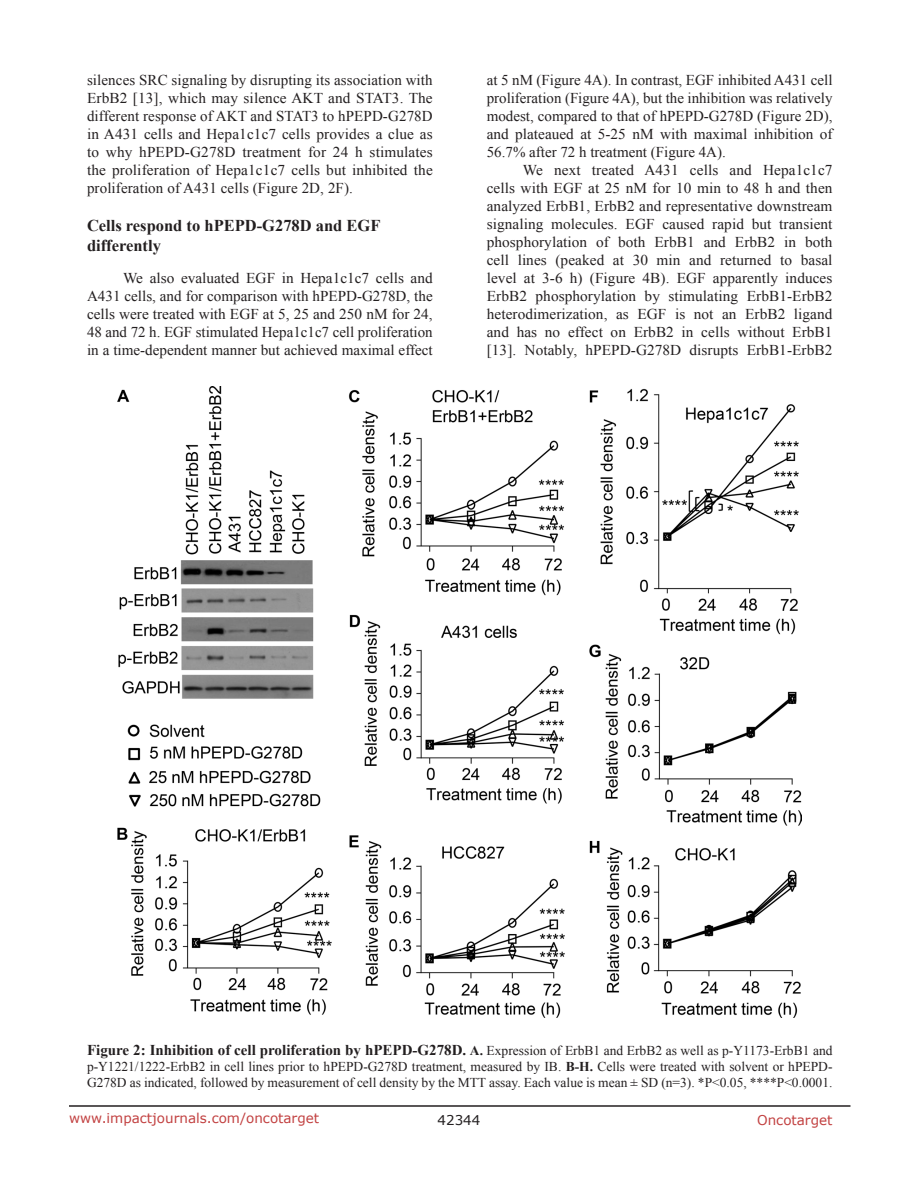
<style>
.page{position:relative;width:918px;height:1188px;background:#fff}
.page>*{position:absolute;margin:0;border:0;box-sizing:border-box;transform-origin:0 0}
.t1{font:700 16.5px/19.8px "Times New Roman";color:#231f20}
.t2{font:15px/18px "Times New Roman";letter-spacing:.005em;color:#231f20;text-align:justify}
.t3{font:700 15px "Times New Roman";color:#231f20}
.t4{font:13.5px/16.2px "Times New Roman";color:#231f20}
.t5{font:13.5px "Verdana";color:#c24141}
.t6{font:13.5px "Verdana";color:#231f20}
.s1{font-size:13.5px}
.s2{font-weight:400;font-size:13.5px}
.s3{font-weight:700}
</style>
<div class="page">
<hr style="left:69px;top:1105px;width:781px;height:2px;background:#231f20">
<img style="left:118px;top:386px;width:684px;height:631px">
<p class="t2" style="left:87px;top:71px;width:347px">silences SRC signaling by disrupting its association with ErbB2 [13], which may silence AKT and STAT3. The different response of AKT and STAT3 to hPEPD-G278D in A431 cells and Hepa1c1c7 cells provides a clue as to why hPEPD-G278D treatment for 24 h stimulates the proliferation of Hepa1c1c7 cells but inhibited the proliferation of A431 cells (Figure 2D, 2F).</p>
<p class="t1" style="left:87px;top:215px;width:295px">Cells respond to hPEPD-G278D and EGF differently</p>
<p class="t2" style="left:87px;top:268px;width:347px;text-indent:36px">We also evaluated EGF in Hepa1c1c7 cells and A431 cells, and for comparison with hPEPD-G278D, the cells were treated with EGF at 5, 25 and 250 nM for 24, 48 and 72 h. EGF stimulated Hepa1c1c7 cell proliferation in a time-dependent manner but achieved maximal effect</p>
<p class="t2" style="left:487px;top:71px;width:347px">at 5 nM (Figure 4A). In contrast, EGF inhibited A431 cell proliferation (Figure 4A), but the inhibition was relatively modest, compared to that of hPEPD-G278D (Figure 2D), and plateaued at 5-25 nM with maximal inhibition of 56.7% after 72 h treatment (Figure 4A).</p>
<p class="t2" style="left:487px;top:161px;width:347px;text-indent:36px">We next treated A431 cells and Hepa1c1c7 cells with EGF at 25 nM for 10 min to 48 h and then analyzed ErbB1, ErbB2 and representative downstream signaling molecules. EGF caused rapid but transient phosphorylation of both ErbB1 and ErbB2 in both cell lines (peaked at 30 min and returned to basal level at 3-6 h) (Figure 4B). EGF apparently induces ErbB2 phosphorylation by stimulating ErbB1-ErbB2 heterodimerization, as EGF is not an ErbB2 ligand and has no effect on ErbB2 in cells without ErbB1 [13]. Notably, hPEPD-G278D disrupts ErbB1-ErbB2</p>
<p class="t3" style="left:87px;top:1039px;width:747px">Figure 2: Inhibition of cell proliferation by hPEPD-G278D. <span class="s1">A.</span> <span class="s2">Expression of ErbB1 and ErbB2 as well as p-Y1173-ErbB1 and</span></p>
<p class="t4" style="left:87px;top:1058px;width:747px">p-Y1221/1222-ErbB2 in cell lines prior to hPEPD-G278D treatment, measured by IB. <span class="s3">B-H.</span> Cells were treated with solvent or hPEPD-<br>G278D as indicated, followed by measurement of cell density by the MTT assay. Each value is mean ± SD (n=3). *P&lt;0.05, ****P&lt;0.0001.</p>
<p class="t5" style="left:69px;top:1109px;width:252px">www.impactjournals.com/oncotarget</p>
<p class="t6" style="left:438px;top:1111px;width:44px">42344</p>
<p class="t5" style="left:757px;top:1111px;width:77px">Oncotarget</p>
</div>
